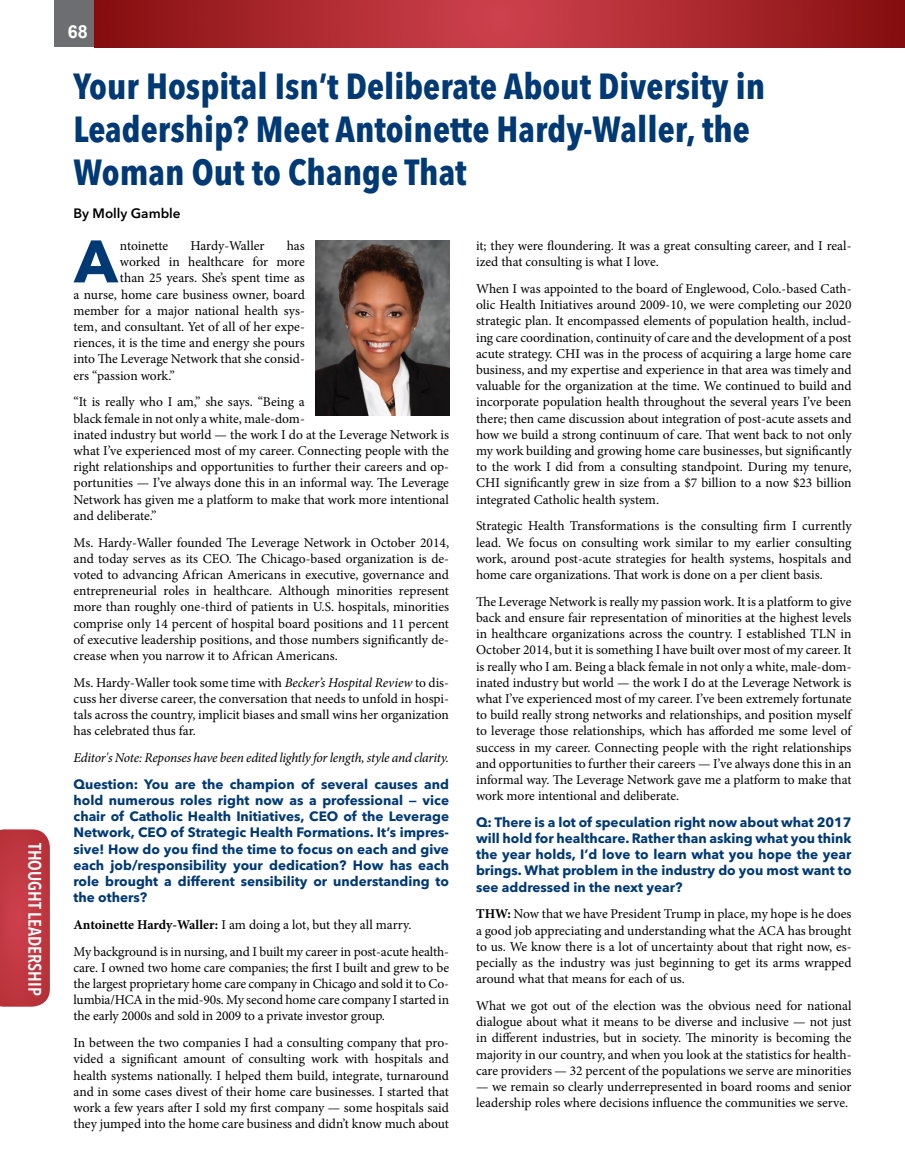
<style>
.page{position:relative;width:905px;height:1175px;background:#fff}
.page>*{position:absolute;margin:0;border:0;box-sizing:border-box;transform-origin:0 0}
.t1{font:700 59.25px "Avenir Next LT Pro";color:#003974}
.t2{font:700 condensed 36px/43.2px "Avenir Next LT Pro";color:#003974}
.t3{font:600 condensed 18px "Avenir Next LT Pro";color:#fff}
.t4{font:700 18px "Arial";color:#fff}
.t5{font:13.5px/16.2px "Minion Pro";letter-spacing:-.005em;color:#000;text-align:justify}
.t6{font:700 13.5px/16.2px "Avenir Next LT Pro";color:#003974;text-align:justify}
.t7{font:italic 13.5px "Minion Pro";letter-spacing:-.02em;color:#000}
.t8{font:600 13.5px "Avenir Next LT Pro";color:#000}
.s1{font-weight:700}
.s2{font-style:italic}
</style>
<div class="page">
<div style="left:55px;top:0;width:47px;height:47px;background:#6d6e71"></div>
<svg style="left:94px;top:0;width:810px;height:47px"></svg>
<svg style="left:0;top:829px;width:50px;height:177px"></svg>
<img style="left:315px;top:241px;width:134px;height:174px">
<h3 class="t3" style="left:46px;top:843px;width:154px;rotate:90deg">THOUGHT LEADERSHIP</h3>
<h3 class="t4" style="left:68px;top:19px;width:22px">68</h3>
<h2 class="t2" style="left:74px;top:64px;width:693px">Your Hospital Isn’t Deliberate About Diversity in<br>Leadership? Meet Antoinette Hardy-Waller, the<br>Woman Out to Change That</h2>
<p class="t8" style="left:74px;top:205px;width:109px">By Molly Gamble</p>
<h1 class="t1" style="left:74px;top:225px;width:45px">A</h1>
<p class="t5" style="left:120px;top:238px;width:50px">ntoinette</p>
<p class="t5" style="left:190px;top:238px;width:76px">Hardy-Waller</p>
<p class="t5" style="left:287px;top:238px;width:20px">has</p>
<p class="t5" style="left:476px;top:238px;width:377px">it; they were floundering. It was a great consulting career, and I real&shy;ized that consulting is what I love.</p>
<p class="t5" style="left:476px;top:280px;width:377px">When I was appointed to the board of Englewood, Colo.-based Cath&shy;olic Health Initiatives around 2009-10, we were completing our 2020 strategic plan. It encompassed elements of population health, includ&shy;ing care coordination, continuity of care and the development of a post acute strategy. CHI was in the process of acquiring a large home care business, and my expertise and experience in that area was timely and valuable for the organization at the time. We continued to build and incorporate population health throughout the several years I’ve been there; then came discussion about integration of post-acute assets and how we build a strong continuum of care. That went back to not only my work building and growing home care businesses, but significantly to the work I did from a consulting standpoint. During my tenure, CHI significantly grew in size from a $7 billion to a now $23 billion integrated Catholic health system.</p>
<p class="t5" style="left:476px;top:518px;width:377px">Strategic Health Transformations is the consulting firm I currently lead. We focus on consulting work similar to my earlier consulting work, around post-acute strategies for health systems, hospitals and home care organizations. That work is done on a per client basis.</p>
<p class="t5" style="left:476px;top:593px;width:377px">The Leverage Network is really my passion work. It is a platform to give back and ensure fair representation of minorities at the highest levels in healthcare organizations across the country. I established TLN in October 2014, but it is something I have built over most of my career. It is really who I am. Being a black female in not only a white, male-dom&shy;inated industry but world — the work I do at the Leverage Network is what I’ve experienced most of my career. I’ve been extremely fortunate to build really strong networks and relationships, and position myself to leverage those relationships, which has afforded me some level of success in my career. Connecting people with the right relationships and opportunities to further their careers — I’ve always done this in an informal way. The Leverage Network gave me a platform to make that work more intentional and deliberate.</p>
<p class="t6" style="left:476px;top:814px;width:377px">Q: There is a lot of speculation right now about what 2017 will hold for healthcare. Rather than asking what you think the year holds, I’d love to learn what you hope the year brings. What problem in the industry do you most want to see addressed in the next year?</p>
<p class="t5" style="left:476px;top:906px;width:377px"><span class="s1">THW:</span> Now that we have President Trump in place, my hope is he does a good job appreciating and understanding what the ACA has brought to us. We know there is a lot of uncertainty about that right now, es&shy;pecially as the industry was just beginning to get its arms wrapped around what that means for each of us.</p>
<p class="t5" style="left:476px;top:997px;width:377px">What we got out of the election was the obvious need for national dialogue about what it means to be diverse and inclusive — not just in different industries, but in society. The minority is becoming the majority in our country, and when you look at the statistics for health&shy;care providers — 32 percent of the populations we serve are minorities</p>
<p class="t5" style="left:476px;top:1078px;width:377px">— we remain so clearly underrepresented in board rooms and senior leadership roles where decisions influence the communities we serve.</p>
<p class="t5" style="left:120px;top:254px;width:186px">worked in healthcare for more</p>
<p class="t5" style="left:120px;top:270px;width:186px">than 25 years. She’s spent time as</p>
<p class="t5" style="left:73px;top:286px;width:233px">a nurse, home care business owner, board</p>
<p class="t5" style="left:73px;top:302px;width:233px">member for a major national health sys-</p>
<p class="t5" style="left:73px;top:319px;width:233px">tem, and consultant. Yet of all of her expe-</p>
<p class="t5" style="left:73px;top:335px;width:233px">riences, it is the time and energy she pours</p>
<p class="t5" style="left:73px;top:351px;width:233px">into The Leverage Network that she consid-</p>
<p class="t5" style="left:73px;top:367px;width:103px">ers “passion work.”</p>
<p class="t5" style="left:73px;top:394px;width:377px;text-align:left">“It is really who I am,” she says. “Being a<br>black female in not only a white, male-dom-<br>inated industry but world — the work I do at the Leverage Network is what I’ve experienced most of my career. Connecting people with the right relationships and opportunities to further their careers and op&shy;portunities — I’ve always done this in an informal way. The Leverage Network has given me a platform to make that work more intentional and deliberate.”</p>
<p class="t5" style="left:73px;top:534px;width:377px">Ms. Hardy-Waller founded The Leverage Network in October 2014, and today serves as its CEO. The Chicago-based organization is de&shy;voted to advancing African Americans in executive, governance and entrepreneurial roles in healthcare. Although minorities represent more than roughly one-third of patients in U.S. hospitals, minorities comprise only 14 percent of hospital board positions and 11 percent of executive leadership positions, and those numbers significantly de&shy;crease when you narrow it to African Americans.</p>
<p class="t5" style="left:73px;top:674px;width:377px">Ms. Hardy-Waller took some time with <span class="s2">Becker’s Hospital Review</span> to dis&shy;cuss her diverse career, the conversation that needs to unfold in hospi&shy;tals across the country, implicit biases and small wins her organization has celebrated thus far.</p>
<p class="t7" style="left:73px;top:748px;width:377px">Editor's Note: Reponses have been edited lightly for length, style and clarity.</p>
<p class="t6" style="left:73px;top:775px;width:377px">Question: You are the champion of several causes and hold numerous roles right now as a professional — vice chair of Catholic Health Initiatives, CEO of the Leverage Network, CEO of Strategic Health Formations. It’s impres&shy;sive! How do you find the time to focus on each and give each job/responsibility your dedication? How has each role brought a different sensibility or understanding to the others?</p>
<p class="t5" style="left:73px;top:911px;width:377px;line-height:26.7px"><span class="s1">Antoinette Hardy-Waller:</span> I am doing a lot, but they all marry.<br>My background is in nursing, and I built my career in post-acute health-</p>
<p class="t5" style="left:73px;top:959px;width:377px">care. I owned two home care companies; the first I built and grew to be the largest proprietary home care company in Chicago and sold it to Co&shy;lumbia/HCA in the mid-90s. My second home care company I started in the early 2000s and sold in 2009 to a private investor group.</p>
<p class="t5" style="left:73px;top:1034px;width:377px">In between the two companies I had a consulting company that pro&shy;vided a significant amount of consulting work with hospitals and health systems nationally. I helped them build, integrate, turnaround and in some cases divest of their home care businesses. I started that work a few years after I sold my first company — some hospitals said they jumped into the home care business and didn’t know much about</p>
</div>
